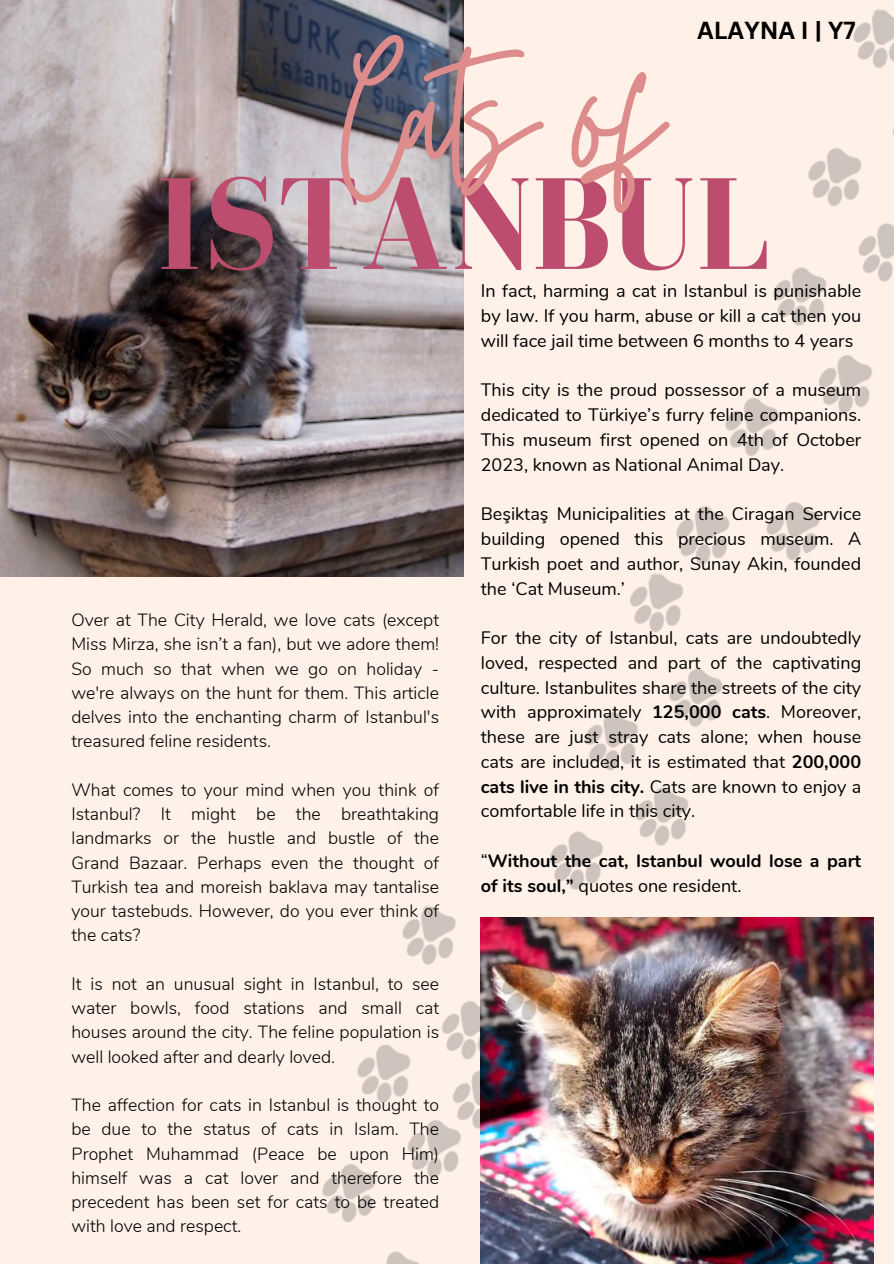
<style>
.page{position:relative;width:894px;height:1264px;background:#fff}
.page>*{position:absolute;margin:0;border:0;box-sizing:border-box;transform-origin:0 0}
.t1{font:155.85px "Twister";color:#dd8c8b}
.t2{font:700 134.25px "Bodoni FLF";color:#bd4d6f}
.t3{font:700 24px "Canva Sans";color:#000}
.t4{font:18px/24.8px "Nunito";color:#000;text-align:justify}
.t5{font:700 18px/24.8px "Nunito";color:#000}
.t6{font:300 17.7px/24.3px "Nunito";color:#000;text-align:justify}
.s1{font-weight:700}
.s2{font-weight:400}
</style>
<div class="page">
<div style="left:0;top:0;width:893px;height:1263px;background:#fff1e8"></div>
<img style="left:665px;top:1174px;width:208px;height:89px">
<img style="left:0;top:0;width:464px;height:576px">
<img style="left:676px;top:9px;width:217px;height:555px">
<img style="left:268px;top:564px;width:606px;height:610px">
<img style="left:268px;top:896px;width:397px;height:367px">
<p class="t3" style="left:696px;top:14px;width:160px">ALAYNA I | Y7</p>
<p class="t1" style="left:335px;top:3px;width:332px">Cats of</p>
<p class="t2" style="left:156px;top:151px;width:617px">ISTANBUL</p>
<p class="t6" style="left:71px;top:608px;width:369px">Over at The City Herald, we love cats (except Miss Mirza, she isn’t a fan), but we adore them!<br>So much so that when we go on holiday - we're always on the hunt for them. This article delves into the enchanting charm of Istanbul's treasured feline residents.</p>
<p class="t6" style="left:71px;top:777px;width:369px">What comes to your mind when you think of Istanbul? It might be the breathtaking landmarks or the hustle and bustle of the Grand Bazaar. Perhaps even the thought of Turkish tea and moreish baklava may tantalise your tastebuds. However, do you ever think of the cats?</p>
<p class="t6" style="left:71px;top:971px;width:369px">It is not an unusual sight in Istanbul, to see water bowls, food stations and small cat houses around the city. The feline population is well looked after and dearly loved.</p>
<p class="t6" style="left:71px;top:1093px;width:369px">The affection for cats in Istanbul is thought to be due to the status of cats in Islam. The Prophet Muhammad (Peace be upon Him) himself was a cat lover and therefore the precedent has been set for cats to be treated with love and respect.</p>
<h3 class="t4" style="left:480px;top:279px;width:382px">In fact, harming a cat in Istanbul is punishable by law. If you harm, abuse or kill a cat then you will face jail time between 6 months to 4 years</h3>
<h1 class="t4" style="left:480px;top:378px;width:382px">This city is the proud possessor of a museum dedicated to Türkiye’s furry feline companions.<br>This museum first opened on 4th of October 2023, known as National Animal Day.</h1>
<h2 class="t4" style="left:480px;top:502px;width:382px">Beşiktaş Municipalities at the Ciragan Service building opened this precious museum. A Turkish poet and author, Sunay Akin, founded the ‘Cat Museum.’</h2>
<p class="t4" style="left:480px;top:625px;width:382px">For the city of Istanbul, cats are undoubtedly loved, respected and part of the captivating culture. Istanbulites share the streets of the city with approximately <span class="s1">125,000 cats</span>. Moreover, these are just stray cats alone; when house cats are included, it is estimated that <span class="s1">200,000 cats live in this city.</span> Cats are known to enjoy a comfortable life in this city.</p>
<p class="t5" style="left:480px;top:848px;width:382px"><span class="s2">“</span>Without the cat, Istanbul would lose a part of its soul,” <span class="s2">quotes one resident.</span></p>
</div>
